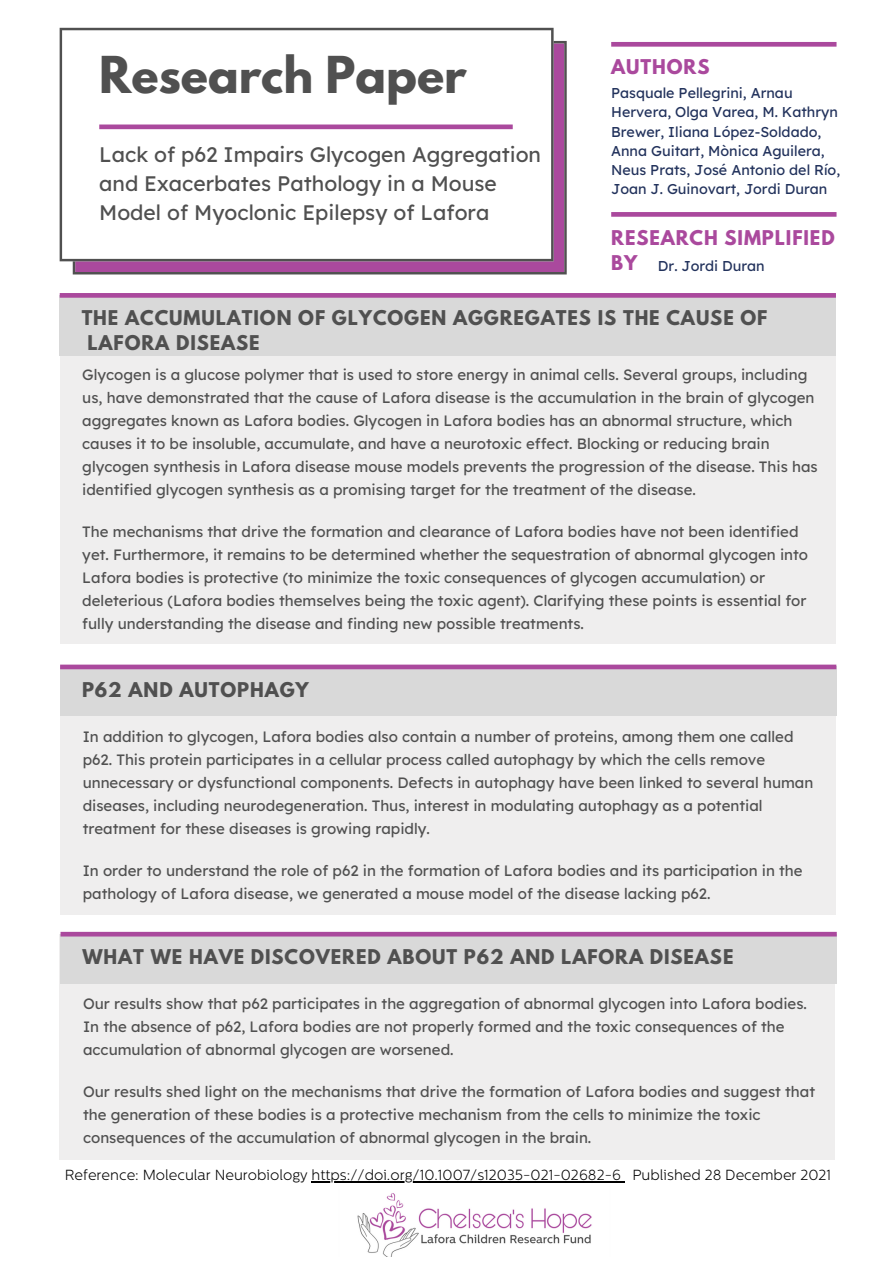
<style>
.page{position:relative;width:894px;height:1264px;background:#fff}
.page>*{position:absolute;margin:0;border:0;box-sizing:border-box;transform-origin:0 0}
.t1{font:700 45px "League Spartan";color:#505050}
.t2{font:21px/29.2px "Lexend Deca";color:#505050}
.t3{font:700 18px "League Spartan";letter-spacing:.05em;color:#505050}
.t4{font:700 18px/24.8px "League Spartan";letter-spacing:.05em;color:#aa499d}
.t5{font:15px/23px "Lexend Deca";color:#505050}
.t6{font:300 14.55px "Centrale Sans";color:#000}
.t7{font:14.25px/19.2px "Lexend Deca";color:#22325c}
</style>
<div class="page">
<svg style="left:73px;top:41px;width:493px;height:233px;background:#9b4e90"></svg>
<svg style="left:60px;top:28px;width:493px;height:233px"></svg>
<svg style="left:611px;top:42px;width:225px;height:5px"></svg>
<div style="left:60px;top:295px;width:775px;height:348px;background:#efeeee"></div>
<div style="left:60px;top:295px;width:775px;height:61px;background:#d9d9d9"></div>
<svg style="left:60px;top:293px;width:775px;height:5px;background:#ad51a0"></svg>
<svg style="left:99px;top:124px;width:413px;height:5px;background:#b25ba6"></svg>
<svg style="left:611px;top:212px;width:225px;height:5px"></svg>
<div style="left:60px;top:666px;width:775px;height:248px;background:#efeeee"></div>
<div style="left:60px;top:666px;width:776px;height:50px;background:#d9d9d9"></div>
<svg style="left:60px;top:664px;width:776px;height:5px;background:#b45fa8"></svg>
<div style="left:60px;top:933px;width:774px;height:226px;background:#efeeee"></div>
<div style="left:60px;top:933px;width:776px;height:50px;background:#d9d9d9"></div>
<svg style="left:60px;top:931px;width:776px;height:5px;background:#b867ad"></svg>
<img style="left:357px;top:1193px;width:235px;height:63px">
<hr style="left:311px;top:1181px;width:309px;height:1px;background:#000">
<p class="t1" style="left:99px;top:52px;width:369px">Research Paper</p>
<p class="t4" style="left:611px;top:57px;width:100px">AUTHORS</p>
<p class="t7" style="left:611px;top:83px;width:230px">Pasquale Pellegrini, Arnau<br>Hervera, Olga Varea, M. Kathryn<br>Brewer, Iliana López‑Soldado,<br>Anna Guitart, Mònica Aguilera,<br>Neus Prats, José Antonio del Río,<br>Joan J. Guinovart, Jordi Duran</p>
<p class="t2" style="left:99px;top:139px;width:443px">Lack of p62 Impairs Glycogen Aggregation and Exacerbates Pathology in a Mouse<br>Model of Myoclonic Epilepsy of Lafora</p>
<p class="t4" style="left:611px;top:228px;width:225px">RESEARCH SIMPLIFIED<br>BY</p>
<p class="t7" style="left:657px;top:256px;width:108px">Dr. Jordi Duran</p>
<p class="t3" style="left:82px;top:309px;width:687px">THE ACCUMULATION OF GLYCOGEN AGGREGATES IS THE CAUSE OF</p>
<p class="t3" style="left:87px;top:333px;width:174px">LAFORA DISEASE</p>
<p class="t5" style="left:82px;top:362px;width:736px">Glycogen is a glucose polymer that is used to store energy in animal cells. Several groups, including us, have demonstrated that the cause of Lafora disease is the accumulation in the brain of glycogen aggregates known as Lafora bodies. Glycogen in Lafora bodies has an abnormal structure, which causes it to be insoluble, accumulate, and have a neurotoxic effect. Blocking or reducing brain glycogen synthesis in Lafora disease mouse models prevents the progression of the disease. This has identified glycogen synthesis as a promising target for the treatment of the disease.</p>
<p class="t5" style="left:82px;top:519px;width:727px">The mechanisms that drive the formation and clearance of Lafora bodies have not been identified yet. Furthermore, it remains to be determined whether the sequestration of abnormal glycogen into Lafora bodies is protective (to minimize the toxic consequences of glycogen accumulation) or deleterious (Lafora bodies themselves being the toxic agent). Clarifying these points is essential for fully understanding the disease and finding new possible treatments.</p>
<p class="t3" style="left:82px;top:680px;width:228px">P62 AND AUTOPHAGY</p>
<p class="t5" style="left:83px;top:724px;width:732px">In addition to glycogen, Lafora bodies also contain a number of proteins, among them one called p62. This protein participates in a cellular process called autophagy by which the cells remove unnecessary or dysfunctional components. Defects in autophagy have been linked to several human diseases, including neurodegeneration. Thus, interest in modulating autophagy as a potential treatment for these diseases is growing rapidly.</p>
<p class="t5" style="left:83px;top:858px;width:721px">In order to understand the role of p62 in the formation of Lafora bodies and its participation in the pathology of Lafora disease, we generated a mouse model of the disease lacking p62.</p>
<p class="t3" style="left:82px;top:947px;width:652px">WHAT WE HAVE DISCOVERED ABOUT P62 AND LAFORA DISEASE</p>
<p class="t5" style="left:83px;top:991px;width:725px">Our results show that p62 participates in the aggregation of abnormal glycogen into Lafora bodies.<br>In the absence of p62, Lafora bodies are not properly formed and the toxic consequences of the accumulation of abnormal glycogen are worsened.</p>
<p class="t5" style="left:83px;top:1079px;width:733px">Our results shed light on the mechanisms that drive the formation of Lafora bodies and suggest that the generation of these bodies is a protective mechanism from the cells to minimize the toxic consequences of the accumulation of abnormal glycogen in the brain.</p>
<p class="t6" style="left:65px;top:1169px;width:767px">Reference: Molecular Neurobiology https://doi.org/10.1007/s12035-021-02682-6 Published 28 December 2021</p>
</div>
